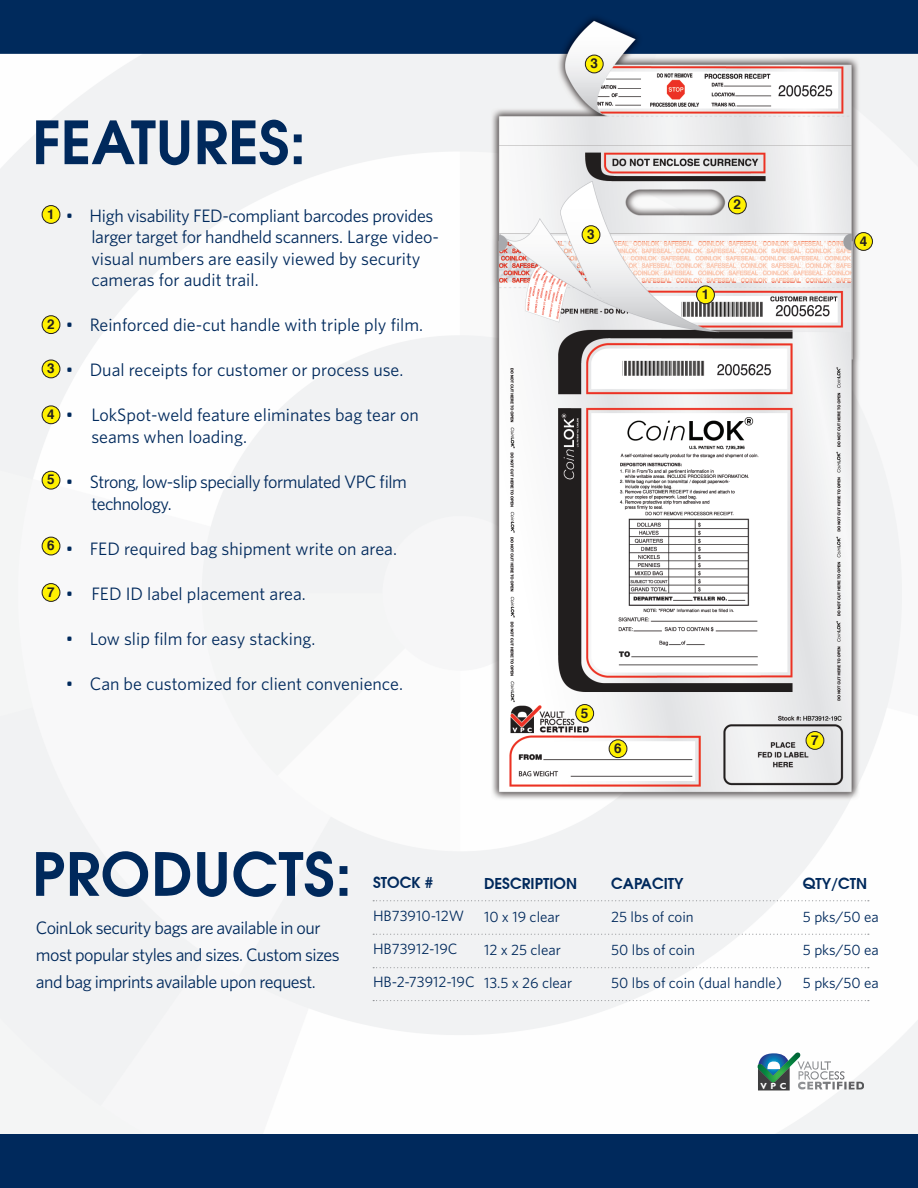
<style>
.page{position:relative;width:918px;height:1188px;background:#fff}
.page>*{position:absolute;margin:0;border:0;box-sizing:border-box;transform-origin:0 0}
.t1{font:600 59.25px "Avant Garde";color:#00295c}
.t2{font:18px/21.6px "Whitney";letter-spacing:-.01em;color:#00295c}
.t3{font:18px/27px "Whitney";letter-spacing:-.03em;color:#00295c}
.t4{font:15px "Whitney";color:#00295c}
.t5{font:600 15px "Avant Garde";color:#00295c}
.t6{font:700 13.5px "Helvetica";color:#231f20}
.t7{font:700 8.85px "Gill Sans";color:#fff}
</style>
<div class="page">
<img style="left:0;top:0;width:918px;height:1135px">
<div style="left:0;top:1135px;width:918px;height:53px;background:#00295c"></div>
<svg style="left:373px;top:900px;width:496px;height:1px"></svg>
<svg style="left:373px;top:934px;width:496px;height:1px"></svg>
<svg style="left:373px;top:967px;width:496px;height:1px"></svg>
<svg style="left:373px;top:1000px;width:496px;height:1px"></svg>
<svg style="left:757px;top:1053px;width:87px;height:37px"></svg>
<div style="left:42px;top:206px;width:18px;height:17px;background:#fff101;border-radius:50%"></div>
<div style="left:42px;top:205px;width:18px;height:19px;border:1px solid #231f20;border-radius:50%"></div>
<div style="left:42px;top:316px;width:18px;height:18px;background:#fff101;border-radius:50%"></div>
<div style="left:42px;top:315px;width:18px;height:19px;border:1px solid #231f20;border-radius:50%"></div>
<div style="left:42px;top:360px;width:18px;height:18px;background:#fff101;border-radius:50%"></div>
<div style="left:42px;top:360px;width:18px;height:18px;border:1px solid #231f20;border-radius:50%"></div>
<div style="left:42px;top:406px;width:18px;height:18px;background:#fff101;border-radius:50%"></div>
<div style="left:42px;top:406px;width:18px;height:18px;border:1px solid #231f20;border-radius:50%"></div>
<div style="left:42px;top:471px;width:18px;height:18px;background:#fff101;border-radius:50%"></div>
<div style="left:42px;top:471px;width:18px;height:18px;border:1px solid #231f20;border-radius:50%"></div>
<div style="left:42px;top:537px;width:18px;height:18px;background:#fff101;border-radius:50%"></div>
<div style="left:42px;top:537px;width:18px;height:18px;border:1px solid #231f20;border-radius:50%"></div>
<div style="left:806px;top:732px;width:18px;height:17px;background:#fff101;border-radius:50%"></div>
<div style="left:806px;top:731px;width:18px;height:19px;border:1px solid #231f20;border-radius:50%"></div>
<div style="left:42px;top:584px;width:18px;height:17px;background:#fff101;border-radius:50%"></div>
<div style="left:42px;top:583px;width:18px;height:19px;border:1px solid #231f20;border-radius:50%"></div>
<div style="left:609px;top:740px;width:18px;height:18px;background:#fff101;border-radius:50%"></div>
<div style="left:609px;top:739px;width:18px;height:19px;border:1px solid #231f20;border-radius:50%"></div>
<div style="left:576px;top:705px;width:18px;height:17px;background:#fff101;border-radius:50%"></div>
<div style="left:575px;top:704px;width:19px;height:19px;border:1px solid #231f20;border-radius:50%"></div>
<div style="left:855px;top:233px;width:17px;height:17px;background:#fff101;border-radius:50%"></div>
<div style="left:854px;top:232px;width:19px;height:19px;border:1px solid #231f20;border-radius:50%"></div>
<div style="left:582px;top:226px;width:18px;height:18px;background:#fff101;border-radius:50%"></div>
<div style="left:582px;top:225px;width:18px;height:19px;border:1px solid #231f20;border-radius:50%"></div>
<div style="left:728px;top:196px;width:18px;height:18px;background:#fff101;border-radius:50%"></div>
<div style="left:728px;top:196px;width:19px;height:18px;border:1px solid #231f20;border-radius:50%"></div>
<div style="left:585px;top:55px;width:18px;height:18px;background:#fff101;border-radius:50%"></div>
<div style="left:585px;top:55px;width:19px;height:18px;border:1px solid #231f20;border-radius:50%"></div>
<div style="left:697px;top:286px;width:17px;height:18px;background:#fff101;border-radius:50%"></div>
<div style="left:696px;top:286px;width:19px;height:18px;border:1px solid #231f20;border-radius:50%"></div>
<h1 class="t1" style="left:32px;top:103px;width:31px">FEAT</h1>
<h1 class="t1" style="left:156px;top:103px;width:152px">URES:</h1>
<p class="t6" style="left:47px;top:202px;width:9px">1</p>
<p class="t6" style="left:47px;top:312px;width:9px">2</p>
<p class="t6" style="left:47px;top:356px;width:9px">3</p>
<p class="t6" style="left:47px;top:402px;width:9px">4</p>
<p class="t6" style="left:47px;top:467px;width:9px">5</p>
<p class="t6" style="left:47px;top:533px;width:9px">6</p>
<p class="t6" style="left:47px;top:580px;width:9px">7</p>
<p class="t2" style="left:91px;top:204px;width:349px;text-indent:-26px">• High visability FED-compliant barcodes provides larger target for handheld scanners. Large video&shy;visual numbers are easily viewed by security cameras for audit trail.</p>
<p class="t2" style="left:66px;top:314px;width:359px">• Reinforced die-cut handle with triple ply film.</p>
<p class="t2" style="left:66px;top:359px;width:339px">• Dual receipts for customer or process use.</p>
<p class="t2" style="left:91px;top:404px;width:329px;text-indent:-26px">• LokSpot-weld feature eliminates bag tear on seams when loading.</p>
<p class="t3" style="left:91px;top:470px;width:317px;line-height:21.6px;text-indent:-26px">• Strong, low-slip specially formulated VPC film technology.</p>
<p class="t2" style="left:66px;top:537px;width:333px">• FED required bag shipment write on area.</p>
<p class="t2" style="left:66px;top:582px;width:241px">• FED ID label placement area.</p>
<p class="t2" style="left:66px;top:627px;width:251px">• Low slip film for easy stacking.</p>
<p class="t2" style="left:66px;top:672px;width:339px">• Can be customized for client convenience.</p>
<p class="t6" style="left:590px;top:51px;width:9px">3</p>
<p class="t6" style="left:587px;top:222px;width:9px">3</p>
<p class="t6" style="left:734px;top:192px;width:9px">2</p>
<p class="t6" style="left:702px;top:282px;width:9px">1</p>
<p class="t6" style="left:860px;top:229px;width:9px">4</p>
<p class="t6" style="left:581px;top:701px;width:9px">5</p>
<p class="t6" style="left:614px;top:736px;width:9px">6</p>
<p class="t6" style="left:811px;top:728px;width:9px">7</p>
<h1 class="t1" style="left:32px;top:835px;width:40px">PROD</h1>
<h1 class="t1" style="left:193px;top:835px;width:160px">UCTS:</h1>
<p class="t3" style="left:36px;top:914px;width:305px">CoinLok security bags are available in our most popular styles and sizes. Custom sizes and bag imprints available upon request.</p>
<p class="t5" style="left:373px;top:872px;width:62px">STOCK #</p>
<p class="t4" style="left:373px;top:906px;width:93px">HB73910-12W</p>
<p class="t4" style="left:373px;top:939px;width:86px">HB73912-19C</p>
<p class="t4" style="left:373px;top:972px;width:103px">HB-2-73912-19C</p>
<p class="t5" style="left:484px;top:873px;width:95px">DESCRIPTION</p>
<p class="t4" style="left:484px;top:907px;width:78px">10 x 19 clear</p>
<p class="t4" style="left:484px;top:940px;width:78px">12 x 25 clear</p>
<p class="t4" style="left:484px;top:973px;width:90px">13.5 x 26 clear</p>
<p class="t5" style="left:611px;top:873px;width:74px">CAPACITY</p>
<p class="t4" style="left:611px;top:907px;width:84px">25 lbs of coin</p>
<p class="t4" style="left:611px;top:940px;width:85px">50 lbs of coin</p>
<p class="t4" style="left:611px;top:973px;width:172px">50 lbs of coin (dual handle)</p>
<p class="t5" style="left:803px;top:873px;width:56px">QTY/CTN</p>
<p class="t4" style="left:803px;top:907px;width:77px">5 pks/50 ea</p>
<p class="t4" style="left:803px;top:940px;width:77px">5 pks/50 ea</p>
<p class="t4" style="left:803px;top:973px;width:77px">5 pks/50 ea</p>
<p class="t7" style="left:761px;top:1081px;width:28px">VPC</p>
</div>
